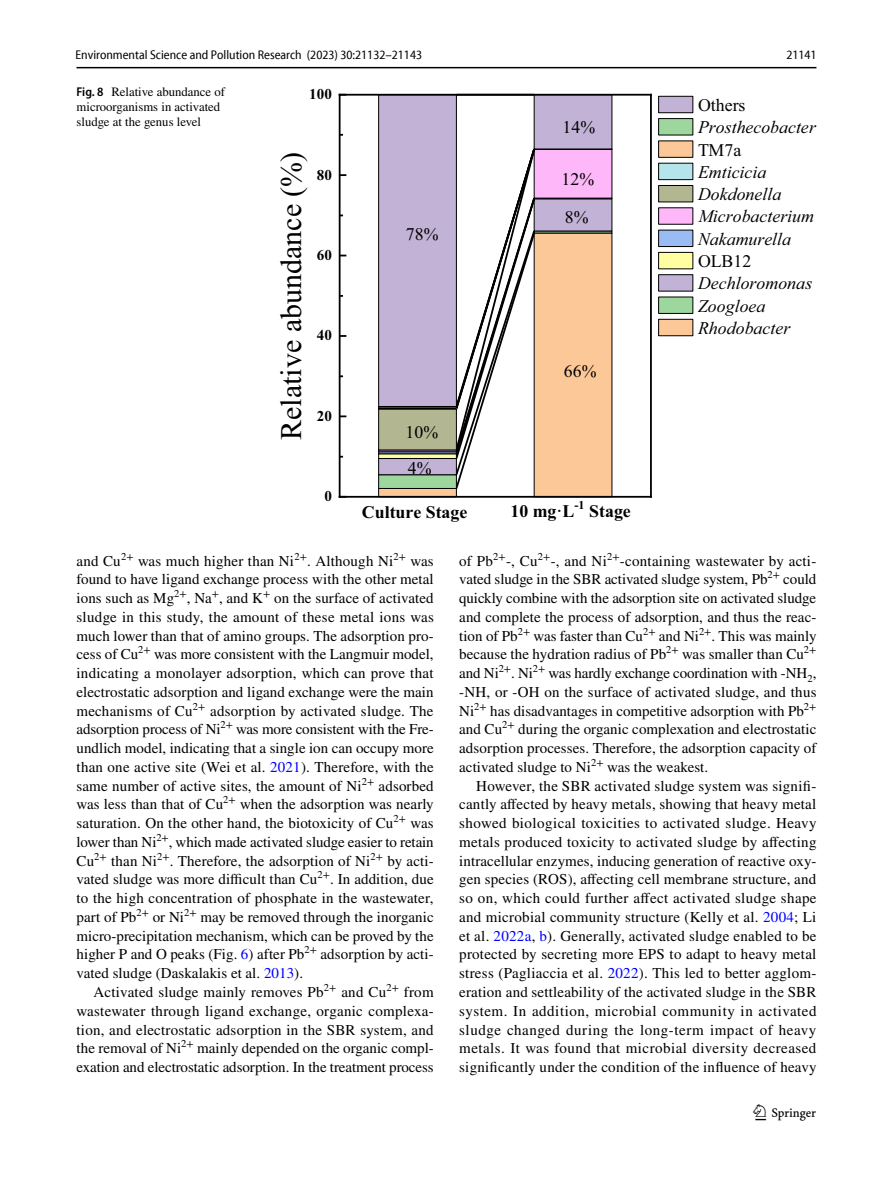
<style>
.page{position:relative;width:893px;height:1187px;background:#fff}
.page>*{position:absolute;margin:0;border:0;box-sizing:border-box;transform-origin:0 0}
.t1{font:30px "Times New Roman PSMT7";color:#000}
.t2{font:22.5px "Springnew Regular 3";color:#000}
.t3{font:italic 17.85px/22.4px "Times New Roman";color:#000}
.t4{font:17.85px/35.5px "Times New Roman PSMT7";color:#000}
.t5{font:17.85px "Times New Roman PS Bold MT8";color:#000}
.t6{font:15.15px "Times New Roman PS Bold MT8";letter-spacing:.005em;color:#000}
.t7{font:15px/18.8px "STIX";letter-spacing:.005em;color:#000;text-align:justify}
.t8{font:12.75px/15px "STIX";color:#000}
.t9{font:semi-condensed 12.75px "Myriad Pro Unic";color:#000}
.s1{font-family:"Myriad Pro";font-weight:600;font-stretch:semi-condensed}
.s2{color:#00f}
</style>
<div class="page">
<hr style="left:77px;top:67px;width:739px;height:1px;background:#000">
<svg style="left:378px;top:488px;width:79px;height:9px"></svg>
<div style="left:534px;top:232px;width:78px;height:265px;background:#fdc897"></div>
<div style="left:378px;top:474px;width:79px;height:15px;background:#9dd79d;border:1px solid #000"></div>
<div style="left:534px;top:230px;width:78px;height:3px;background:#9dd79d;border:1px solid #000"></div>
<div style="left:378px;top:458px;width:79px;height:17px;background:#c2b2d6;border:1px solid #000"></div>
<div style="left:534px;top:198px;width:78px;height:33px;background:#c2b2d6"></div>
<svg style="left:378px;top:454px;width:76px;height:5px"></svg>
<div style="left:378px;top:451px;width:79px;height:3px;background:#9abbf3;border:1px solid #000"></div>
<div style="left:534px;top:198px;width:78px;height:1px;border:1px solid #000"></div>
<div style="left:378px;top:449px;width:79px;height:3px;background:#feb8f9;border:1px solid #000"></div>
<div style="left:534px;top:149px;width:78px;height:49px;background:#feb8f9"></div>
<div style="left:378px;top:408px;width:79px;height:42px;background:#b2b791;border:1px solid #000"></div>
<div style="left:378px;top:408px;width:79px;height:1px;border:1px solid #000"></div>
<hr style="left:379px;top:408px;width:77px;height:1px;background:#fdc897">
<div style="left:534px;top:148px;width:78px;height:2px;border:1px solid #000"></div>
<svg style="left:454px;top:147px;width:82px;height:343px"></svg>
<div style="left:378px;top:94px;width:79px;height:313px;background:#c2b2d6;border:1px solid #000"></div>
<div style="left:534px;top:94px;width:78px;height:55px;background:#c2b2d6"></div>
<hr style="left:340px;top:496px;width:311px;height:1px;background:#000">
<hr style="left:340px;top:94px;width:311px;height:2px;background:#000">
<hr style="left:339px;top:95px;width:2px;height:402px;background:#000">
<hr style="left:650px;top:95px;width:2px;height:402px;background:#000">
<div style="left:658px;top:96px;width:35px;height:17px;background:#c2b2d6;border:1px solid #000"></div>
<div style="left:658px;top:118px;width:35px;height:17px;background:#9dd79d;border:1px solid #000"></div>
<div style="left:658px;top:140px;width:35px;height:18px;background:#fdc897;border:1px solid #000"></div>
<div style="left:658px;top:163px;width:35px;height:17px;background:#b6e4eb;border:1px solid #000"></div>
<div style="left:658px;top:185px;width:35px;height:17px;background:#b2b791;border:1px solid #000"></div>
<svg style="left:658px;top:207px;width:35px;height:18px"></svg>
<div style="left:658px;top:230px;width:35px;height:17px;background:#9abbf3;border:1px solid #000"></div>
<div style="left:658px;top:252px;width:35px;height:17px;background:#ffffa2;border:1px solid #000"></div>
<div style="left:658px;top:274px;width:35px;height:17px;background:#c2b2d6;border:1px solid #000"></div>
<div style="left:658px;top:296px;width:35px;height:18px;background:#9dd79d;border:1px solid #000"></div>
<div style="left:658px;top:319px;width:35px;height:17px;background:#fdc897;border:1px solid #000"></div>
<p class="t9" style="left:76px;top:50px;width:348px">Environmental Science and Pollution Research (2023) 30:21132–21143</p>
<p class="t9" style="left:786px;top:50px;width:32px">21141</p>
<p class="t8" style="left:77px;top:85px;width:150px"><span class="s1">Fig. 8</span> Relative abundance of microorganisms in activated sludge at the genus level</p>
<p class="t6" style="left:309px;top:83px;width:24px">100</p>
<h1 class="t1" style="left:280px;top:440px;width:290px;rotate:-90deg">R ev i t a l e ecnadnuba %( )</h1>
<p class="t6" style="left:317px;top:164px;width:17px">80</p>
<p class="t6" style="left:317px;top:244px;width:17px">60</p>
<p class="t6" style="left:317px;top:324px;width:17px">40</p>
<p class="t6" style="left:317px;top:405px;width:17px">20</p>
<p class="t6" style="left:325px;top:485px;width:9px">0</p>
<p class="t4" style="left:406px;top:218px;width:34px">78%</p>
<p class="t4" style="left:405px;top:416px;width:34px">10%<br>4%</p>
<p class="t5" style="left:362px;top:499px;width:107px">Culture Stage</p>
<p class="t4" style="left:563px;top:110px;width:34px">14%</p>
<p class="t4" style="left:561px;top:163px;width:34px">12%</p>
<p class="t4" style="left:565px;top:200px;width:25px">8%</p>
<p class="t4" style="left:564px;top:354px;width:34px">66%</p>
<p class="t5" style="left:510px;top:497px;width:122px">10 mg·L<sup>-1</sup> Stage</p>
<p class="t4" style="left:698px;top:89px;width:49px">Others</p>
<p class="t3" style="left:698px;top:116px;width:120px">Prosthecobacter</p>
<p class="t4" style="left:698px;top:133px;width:45px">TM7a</p>
<p class="t3" style="left:698px;top:160px;width:118px">Emticicia<br>Dokdonella<br>Microbacterium<br>Nakamurella</p>
<p class="t4" style="left:698px;top:245px;width:55px">OLB12</p>
<p class="t3" style="left:698px;top:272px;width:116px">Dechloromonas<br>Zoogloea<br>Rhodobacter</p>
<p class="t7" style="left:77px;top:552px;width:359px">and Cu<sup>2+</sup> was much higher than Ni<sup>2+</sup>. Although Ni<sup>2+</sup> was found to have ligand exchange process with the other metal ions such as Mg<sup>2+</sup>, Na<sup>+</sup>, and K<sup>+</sup> on the surface of activated sludge in this study, the amount of these metal ions was much lower than that of amino groups. The adsorption pro&shy;cess of Cu<sup>2+</sup> was more consistent with the Langmuir model, indicating a monolayer adsorption, which can prove that electrostatic adsorption and ligand exchange were the main mechanisms of Cu<sup>2+</sup> adsorption by activated sludge. The adsorption process of Ni<sup>2+</sup> was more consistent with the Fre&shy;undlich model, indicating that a single ion can occupy more than one active site (Wei et al. <span class="s2">2021</span>). Therefore, with the same number of active sites, the amount of Ni<sup>2+</sup> adsorbed was less than that of Cu<sup>2+</sup> when the adsorption was nearly saturation. On the other hand, the biotoxicity of Cu<sup>2+</sup> was lower than Ni<sup>2+</sup>, which made activated sludge easier to retain Cu<sup>2+</sup> than Ni<sup>2+</sup>. Therefore, the adsorption of Ni<sup>2+</sup> by acti&shy;vated sludge was more difficult than Cu<sup>2+</sup>. In addition, due to the high concentration of phosphate in the wastewater, part of Pb<sup>2+</sup> or Ni<sup>2+</sup> may be removed through the inorganic micro-precipitation mechanism, which can be proved by the higher P and O peaks (Fig. <span class="s2">6</span>) after Pb<sup>2+</sup> adsorption by acti&shy;vated sludge (Daskalakis et al. <span class="s2">2013</span>).</p>
<p class="t7" style="left:77px;top:983px;width:359px;text-indent:17px">Activated sludge mainly removes Pb<sup>2+</sup> and Cu<sup>2+</sup> from wastewater through ligand exchange, organic complexa&shy;tion, and electrostatic adsorption in the SBR system, and the removal of Ni<sup>2+</sup> mainly depended on the organic compl&shy;exation and electrostatic adsorption. In the treatment process</p>
<p class="t7" style="left:459px;top:552px;width:359px">of Pb<sup>2+</sup>-, Cu<sup>2+</sup>-, and Ni<sup>2+</sup>-containing wastewater by acti&shy;vated sludge in the SBR activated sludge system, Pb<sup>2+</sup> could quickly combine with the adsorption site on activated sludge and complete the process of adsorption, and thus the reac&shy;tion of Pb<sup>2+</sup> was faster than Cu<sup>2+</sup> and Ni<sup>2+</sup>. This was mainly because the hydration radius of Pb<sup>2+</sup> was smaller than Cu<sup>2+ </sup>and Ni<sup>2+</sup>. Ni<sup>2+</sup> was hardly exchange coordination with -NH<sub>2</sub>, -NH, or -OH on the surface of activated sludge, and thus Ni<sup>2+</sup> has disadvantages in competitive adsorption with Pb<sup>2+ </sup>and Cu<sup>2+</sup> during the organic complexation and electrostatic adsorption processes. Therefore, the adsorption capacity of activated sludge to Ni<sup>2+</sup> was the weakest.</p>
<p class="t7" style="left:459px;top:777px;width:359px;text-indent:17px">However, the SBR activated sludge system was signifi&shy;cantly affected by heavy metals, showing that heavy metal showed biological toxicities to activated sludge. Heavy metals produced toxicity to activated sludge by affecting intracellular enzymes, inducing generation of reactive oxy&shy;gen species (ROS), affecting cell membrane structure, and so on, which could further affect activated sludge shape and microbial community structure (Kelly et al. <span class="s2">2004</span>; Li et al. <span class="s2">2022a</span>, <span class="s2">b</span>). Generally, activated sludge enabled to be protected by secreting more EPS to adapt to heavy metal stress (Pagliaccia et al. <span class="s2">2022</span>). This led to better agglom&shy;eration and settleability of the activated sludge in the SBR system. In addition, microbial community in activated sludge changed during the long-term impact of heavy metals. It was found that microbial diversity decreased significantly under the condition of the influence of heavy</p>
<h2 class="t2" style="left:755px;top:1104px;width:62px">1 3</h2>
</div>
